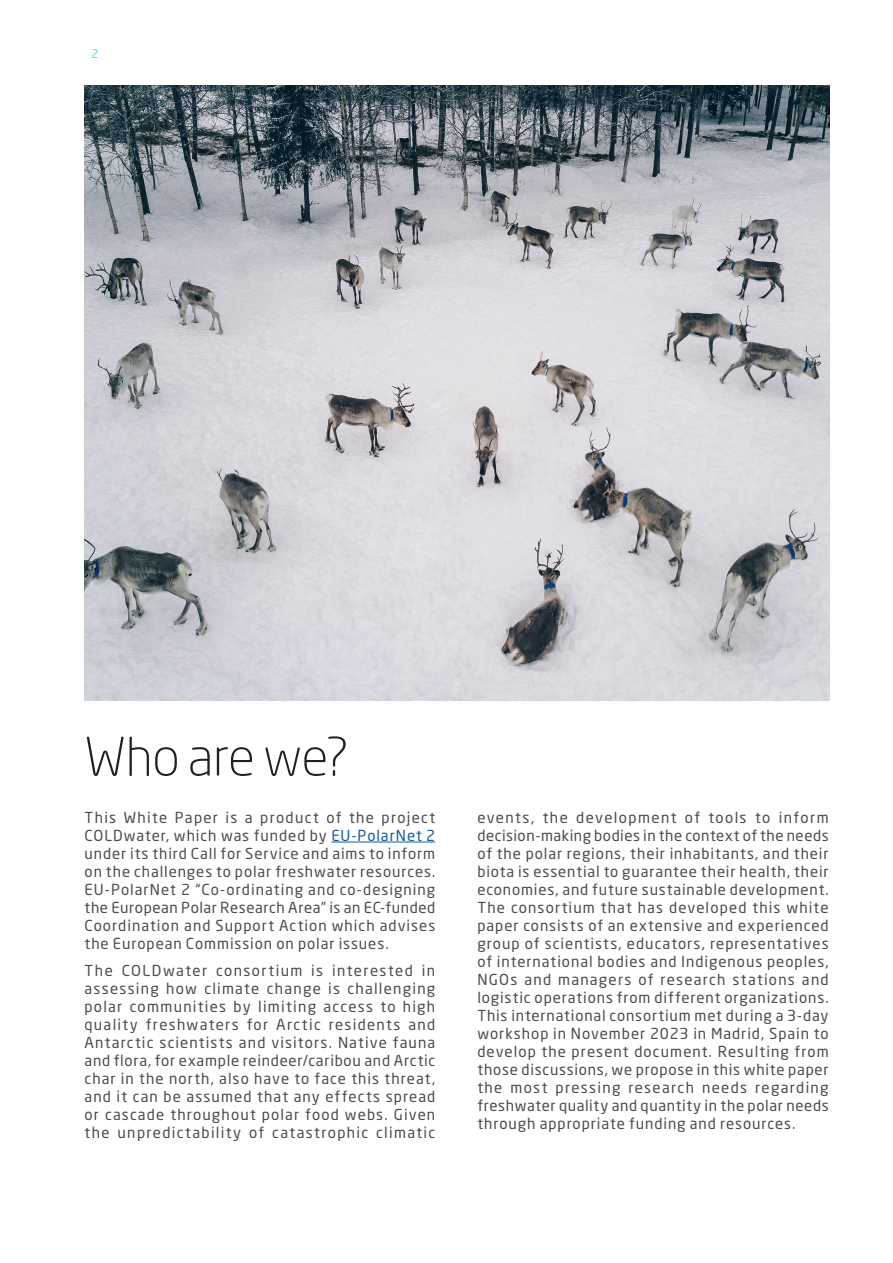
<style>
.page{position:relative;width:893px;height:1263px;background:#fff}
.page>*{position:absolute;margin:0;border:0;box-sizing:border-box;transform-origin:0 0}
.titular_3{font:300 52.5px "Neo Sans W1 G";letter-spacing:-.005em;color:#231f20}
.texto_de_párrafo_ampliado{font:15px/18px "Neo Sans W1 G";letter-spacing:.065em;color:#4b4c4d;text-align:justify}
.t1{font:300 12px "Neo Sans W1 G";color:#00aeef}
.s1{color:#175d9e}
</style>
<div class="page">
<img style="left:85px;top:85px;width:744px;height:616px">
<hr style="left:331px;top:841px;width:104px;height:1px;background:#175d9e">
<p class="t1" style="left:92px;top:46px;width:8px">2</p>
<p class="titular_3" style="left:85px;top:724px;width:266px">Who are we?</p>
<p class="texto_de_párrafo_ampliado" style="left:85px;top:808px;width:352px">This White Paper is a product of the project COLDwater, which was funded by <span class="s1">EU-PolarNet 2 </span>under its third Call for Service and aims to inform on the challenges to polar freshwater resources.<br>EU-PolarNet 2 “Co-ordinating and co-designing the European Polar Research Area” is an EC-funded Coordination and Support Action which advises the European Commission on polar issues.</p>
<p class="texto_de_párrafo_ampliado" style="left:85px;top:961px;width:352px">The COLDwater consortium is interested in assessing how climate change is challenging polar communities by limiting access to high quality freshwaters for Arctic residents and Antarctic scientists and visitors. Native fauna and flora, for example reindeer/caribou and Arctic char in the north, also have to face this threat, and it can be assumed that any effects spread or cascade throughout polar food webs. Given the unpredictability of catastrophic climatic</p>
<p class="texto_de_párrafo_ampliado" style="left:477px;top:808px;width:353px">events, the development of tools to inform decision-making bodies in the context of the needs of the polar regions, their inhabitants, and their biota is essential to guarantee their health, their economies, and future sustainable development.<br>The consortium that has developed this white paper consists of an extensive and experienced group of scientists, educators, representatives of international bodies and Indigenous peoples, NGOs and managers of research stations and logistic operations from different organizations.<br>This international consortium met during a 3-day workshop in November 2023 in Madrid, Spain to develop the present document. Resulting from those discussions, we propose in this white paper the most pressing research needs regarding freshwater quality and quantity in the polar needs through appropriate funding and resources.</p>
</div>
